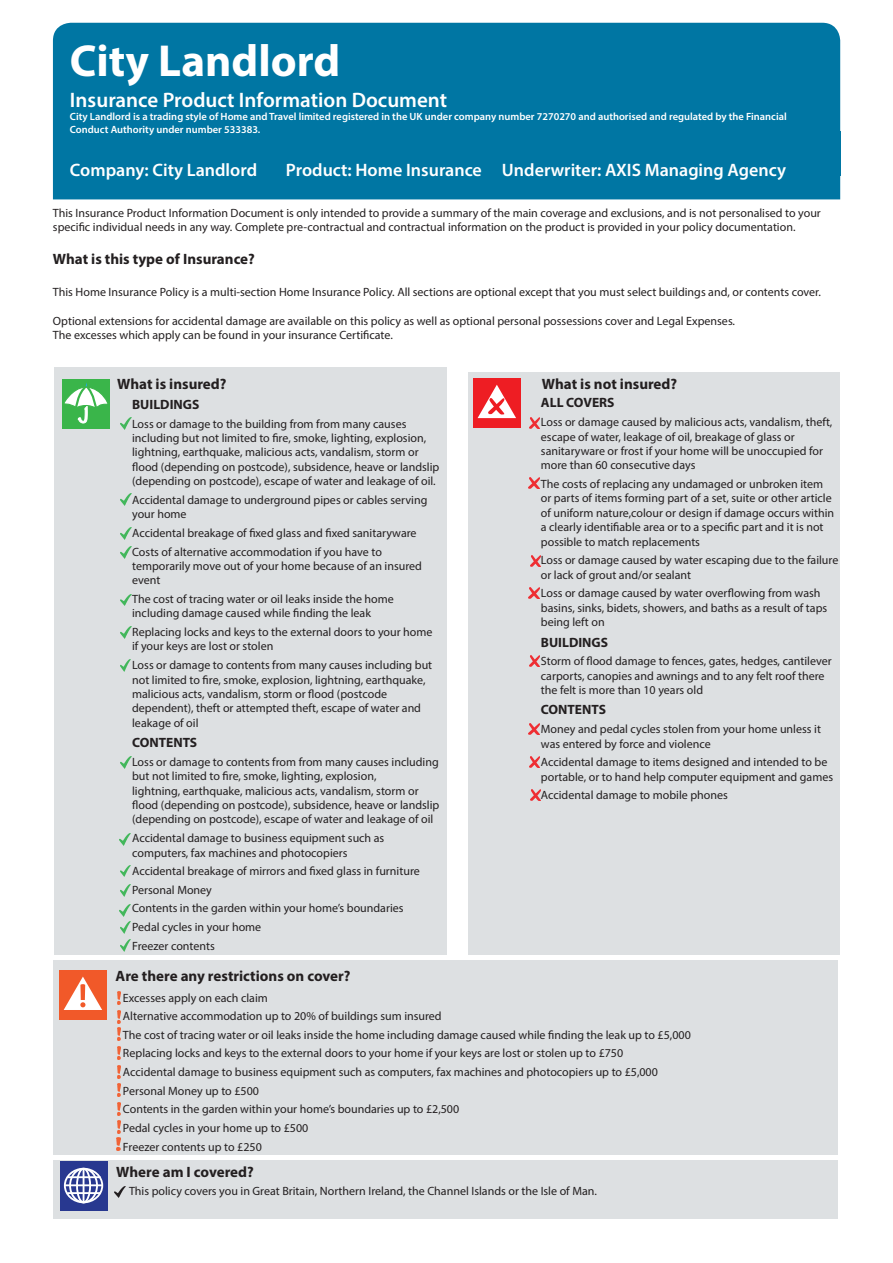
<style>
.page{position:relative;width:893px;height:1263px;background:#fff}
.page>*{position:absolute;margin:0;border:0;box-sizing:border-box;transform-origin:0 0}
.t1{font:700 45px "Myriad Pro";color:#fff}
.t2{font:600 21px "Myriad Pro";color:#fff}
.t3{font:600 18px "Myriad Pro";color:#fff}
.t4{font:700 15px "Myriad Pro";color:#231f20}
.t5{font:700 13.5px "Myriad Pro";color:#231f20}
.t6{font:12px/14.4px "Myriad Pro";color:#231f20}
.t7{font:600 10.5px/12.6px "Myriad Pro";color:#fff}
</style>
<div class="page">
<div style="left:54px;top:368px;width:392px;height:587px;background:#dde0e2"></div>
<svg style="left:120px;top:627px;width:11px;height:12px"></svg>
<div style="left:468px;top:372px;width:371px;height:583px;background:#dde0e2"></div>
<svg style="left:120px;top:939px;width:11px;height:12px"></svg>
<svg style="left:121px;top:757px;width:10px;height:12px"></svg>
<svg style="left:121px;top:527px;width:10px;height:12px"></svg>
<svg style="left:120px;top:594px;width:11px;height:12px"></svg>
<svg style="left:121px;top:546px;width:10px;height:12px"></svg>
<svg style="left:120px;top:865px;width:11px;height:12px"></svg>
<div style="left:62px;top:379px;width:47px;height:49px;background:#3ab54a"></div>
<svg style="left:64px;top:383px;width:44px;height:40px"></svg>
<div style="left:473px;top:378px;width:47px;height:49px;background:#ee1d23"></div>
<svg style="left:478px;top:385px;width:38px;height:33px"></svg>
<svg style="left:529px;top:418px;width:11px;height:10px"></svg>
<svg style="left:529px;top:477px;width:10px;height:11px"></svg>
<svg style="left:530px;top:555px;width:11px;height:11px"></svg>
<svg style="left:529px;top:588px;width:10px;height:10px"></svg>
<svg style="left:529px;top:656px;width:11px;height:11px"></svg>
<svg style="left:529px;top:723px;width:11px;height:11px"></svg>
<svg style="left:529px;top:757px;width:11px;height:11px"></svg>
<div style="left:53px;top:23px;width:787px;height:176px;background:#0076a3"></div>
<svg style="left:121px;top:418px;width:10px;height:12px"></svg>
<svg style="left:121px;top:493px;width:10px;height:12px"></svg>
<div style="left:53px;top:960px;width:785px;height:194px;background:#dde0e2"></div>
<div style="left:59px;top:970px;width:47px;height:49px;background:#f15929"></div>
<svg style="left:64px;top:976px;width:38px;height:34px"></svg>
<img style="left:117px;top:991px;width:4px;height:14px">
<svg style="left:117px;top:1010px;width:4px;height:13px"></svg>
<img style="left:117px;top:1027px;width:4px;height:14px">
<img style="left:117px;top:1046px;width:4px;height:14px">
<svg style="left:117px;top:1065px;width:4px;height:13px"></svg>
<svg style="left:117px;top:1084px;width:4px;height:13px"></svg>
<img style="left:117px;top:1102px;width:4px;height:14px">
<div style="left:53px;top:1160px;width:785px;height:58px;background:#dde0e2"></div>
<svg style="left:115px;top:1186px;width:11px;height:12px"></svg>
<svg style="left:60px;top:1161px;width:47px;height:50px;background:#3e4c9b"></svg>
<div style="left:64px;top:1168px;width:39px;height:35px;border:2px solid #fff;border-radius:50%"></div>
<div style="left:69px;top:1168px;width:29px;height:35px;border:2px solid #fff;border-radius:50%"></div>
<div style="left:76px;top:1168px;width:15px;height:35px;border:2px solid #fff;border-radius:50%"></div>
<hr style="left:83px;top:1169px;width:1px;height:34px;background:#fff">
<hr style="left:67px;top:1176px;width:34px;height:2px;background:#fff">
<hr style="left:67px;top:1192px;width:34px;height:2px;background:#fff">
<hr style="left:65px;top:1184px;width:37px;height:2px;background:#fff">
<svg style="left:120px;top:660px;width:11px;height:11px"></svg>
<svg style="left:530px;top:790px;width:11px;height:11px"></svg>
<svg style="left:120px;top:884px;width:11px;height:12px"></svg>
<svg style="left:120px;top:904px;width:11px;height:29px"></svg>
<svg style="left:120px;top:833px;width:11px;height:12px"></svg>
<svg style="left:117px;top:1120px;width:4px;height:30px"></svg>
<h1 class="t1" style="left:70px;top:31px;width:272px">City Landlord</h1>
<h2 class="t2" style="left:70px;top:87px;width:379px">Insurance Product Information Document</h2>
<p class="t7" style="left:70px;top:110px;width:718px">City Landlord is a trading style of Home and Travel limited registered in the UK under company number 7270270 and authorised and regulated by the Financial<br>Conduct Authority under number 533383.</p>
<h3 class="t3" style="left:70px;top:158px;width:189px">Company: City Landlord</h3>
<h3 class="t3" style="left:286px;top:158px;width:502px">Product: Home Insurance Underwriter: AXIS Managing Agency</h3>
<p class="t6" style="left:53px;top:206px;width:769px">This Insurance Product Information Document is only intended to provide a summary of the main coverage and exclusions, and is not personalised to your specific individual needs in any way. Complete pre-contractual and contractual information on the product is provided in your policy documentation.</p>
<p class="t4" style="left:53px;top:249px;width:203px">What is this type of Insurance?</p>
<p class="t6" style="left:53px;top:285px;width:770px">This Home Insurance Policy is a multi-section Home Insurance Policy. All sections are optional except that you must select buildings and, or contents cover.</p>
<p class="t6" style="left:53px;top:314px;width:684px">Optional extensions for accidental damage are available on this policy as well as optional personal possessions cover and Legal Expenses.<br>The excesses which apply can be found in your insurance Certificate.</p>
<p class="t4" style="left:117px;top:374px;width:111px">What is insured?</p>
<p class="t5" style="left:132px;top:396px;width:69px">BUILDINGS</p>
<p class="t6" style="left:132px;top:416px;width:309px">Loss or damage to the building from from many causes including but not limited to fire, smoke, lighting, explosion, lightning, earthquake, malicious acts, vandalism, storm or flood (depending on postcode), subsidence, heave or landslip (depending on postcode), escape of water and leakage of oil.</p>
<p class="t6" style="left:132px;top:492px;width:297px">Accidental damage to underground pipes or cables serving your home</p>
<p class="t6" style="left:132px;top:523px;width:286px;line-height:18.6px">Accidental breakage of fixed glass and fixed sanitaryware<br>Costs of alternative accommodation if you have to</p>
<p class="t6" style="left:132px;top:558px;width:291px">temporarily move out of your home because of an insured event</p>
<p class="t6" style="left:132px;top:592px;width:263px">The cost of tracing water or oil leaks inside the home including damage caused while finding the leak</p>
<p class="t6" style="left:132px;top:625px;width:302px">Replacing locks and keys to the external doors to your home if your keys are lost or stolen</p>
<p class="t6" style="left:132px;top:658px;width:302px">Loss or damage to contents from many causes including but not limited to fire, smoke, explosion, lightning, earthquake, malicious acts, vandalism, storm or flood (postcode dependent), theft or attempted theft, escape of water and leakage of oil</p>
<p class="t5" style="left:132px;top:734px;width:67px">CONTENTS</p>
<p class="t6" style="left:132px;top:754px;width:309px">Loss or damage to contents from from many causes including but not limited to fire, smoke, lighting, explosion,<br>lightning, earthquake, malicious acts, vandalism, storm or flood (depending on postcode), subsidence, heave or landslip (depending on postcode), escape of water and leakage of oil</p>
<p class="t6" style="left:132px;top:831px;width:254px">Accidental damage to business equipment such as computers, fax machines and photocopiers</p>
<p class="t6" style="left:132px;top:862px;width:289px;line-height:18.6px">Accidental breakage of mirrors and fixed glass in furniture Personal Money<br>Contents in the garden within your home’s boundaries Pedal cycles in your home<br>Freezer contents</p>
<p class="t4" style="left:542px;top:374px;width:137px">What is not insured?</p>
<p class="t5" style="left:541px;top:394px;width:75px">ALL COVERS</p>
<p class="t6" style="left:541px;top:415px;width:293px">Loss or damage caused by malicious acts, vandalism, theft, escape of water, leakage of oil, breakage of glass or sanitaryware or frost if your home will be unoccupied for more than 60 consecutive days</p>
<p class="t6" style="left:541px;top:476px;width:295px">The costs of replacing any undamaged or unbroken item or parts of items forming part of a set, suite or other article of uniform nature,colour or design if damage occurs within a clearly identifiable area or to a specific part and it is not possible to match replacements</p>
<p class="t6" style="left:541px;top:553px;width:299px">Loss or damage caused by water escaping due to the failure or lack of grout and/or sealant</p>
<p class="t6" style="left:541px;top:586px;width:288px">Loss or damage caused by water overflowing from wash basins, sinks, bidets, showers, and baths as a result of taps being left on</p>
<p class="t5" style="left:541px;top:633px;width:69px">BUILDINGS</p>
<p class="t6" style="left:541px;top:654px;width:292px">Storm of flood damage to fences, gates, hedges, cantilever carports, canopies and awnings and to any felt roof there the felt is more than 10 years old</p>
<p class="t5" style="left:541px;top:701px;width:67px">CONTENTS</p>
<p class="t6" style="left:541px;top:722px;width:282px">Money and pedal cycles stolen from your home unless it was entered by force and violence</p>
<p class="t6" style="left:541px;top:755px;width:294px">Accidental damage to items designed and intended to be portable, or to hand help computer equipment and games</p>
<p class="t6" style="left:541px;top:788px;width:188px">Accidental damage to mobile phones</p>
<p class="t4" style="left:116px;top:966px;width:236px">Are there any restrictions on cover?</p>
<p class="t6" style="left:123px;top:988px;width:569px;line-height:18.6px">Excesses apply on each claim<br>Alternative accommodation up to 20% of buildings sum insured<br>The cost of tracing water or oil leaks inside the home including damage caused while finding the leak up to £5,000<br>Replacing locks and keys to the external doors to your home if your keys are lost or stolen up to £750<br>Accidental damage to business equipment such as computers, fax machines and photocopiers up to £5,000<br>Personal Money up to £500<br>Contents in the garden within your home’s boundaries up to £2,500<br>Pedal cycles in your home up to £500<br>Freezer contents up to £250</p>
<p class="t4" style="left:116px;top:1162px;width:139px">Where am I covered?</p>
<p class="t6" style="left:129px;top:1183px;width:469px">This policy covers you in Great Britain, Northern Ireland, the Channel Islands or the Isle of Man.</p>
</div>
